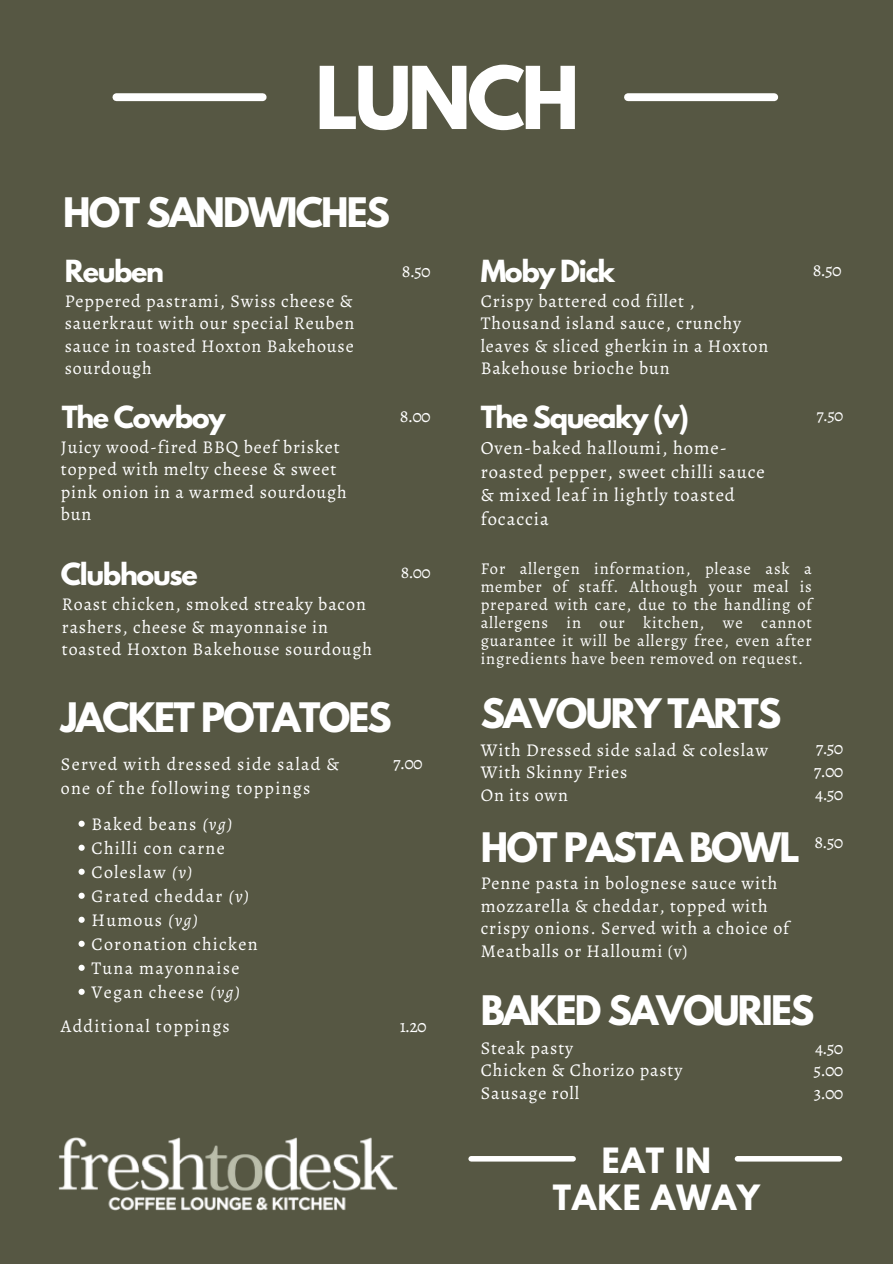
<style>
.page{position:relative;width:893px;height:1264px;background:#fff}
.page>*{position:absolute;margin:0;border:0;box-sizing:border-box;transform-origin:0 0}
.t1{font:700 76.65px "League Spartan";letter-spacing:-.05em;color:#fff}
.t2{font:700 36px "League Spartan";letter-spacing:-.05em;color:#fff}
.t3{font:700 30.9px "League Spartan";letter-spacing:.035em;color:#fff}
.t4{font:700 27px "League Spartan";letter-spacing:-.05em;color:#fff}
.t5{font:18.6px/23.7px "Alegreya";letter-spacing:.05em;color:#fff}
.t6{font:18px/22.5px "Alegreya";letter-spacing:.05em;color:#fff}
.t7{font:18px/24px "Alegreya";letter-spacing:.07em;color:#fff}
.t8{font:17.4px "Alegreya";color:#fff}
.t9{font:16.5px/18px "Alegreya";letter-spacing:.05em;color:#fff;text-align:justify}
.s1{font-style:italic}
</style>
<div class="page">
<div style="left:0;top:0;width:892px;height:1263px;background:#565743"></div>
<div style="left:628px;top:93px;width:146px;height:8px;background:#fff"></div>
<div style="left:116px;top:93px;width:147px;height:8px;background:#fff"></div>
<svg style="left:78px;top:820px;width:7px;height:6px"></svg>
<svg style="left:78px;top:844px;width:7px;height:6px"></svg>
<svg style="left:78px;top:868px;width:7px;height:6px"></svg>
<svg style="left:78px;top:892px;width:7px;height:6px"></svg>
<svg style="left:78px;top:916px;width:7px;height:6px"></svg>
<svg style="left:78px;top:940px;width:7px;height:6px"></svg>
<svg style="left:78px;top:964px;width:7px;height:6px"></svg>
<svg style="left:78px;top:988px;width:7px;height:6px"></svg>
<img style="left:58px;top:1137px;width:340px;height:74px">
<div style="left:737px;top:1155px;width:102px;height:6px;background:#fff"></div>
<div style="left:471px;top:1155px;width:102px;height:6px;background:#fff"></div>
<p class="t1" style="left:315px;top:60px;width:266px">LUNCH</p>
<p class="t2" style="left:63px;top:195px;width:328px">HOT SANDWICHES</p>
<p class="t4" style="left:65px;top:257px;width:101px">Reuben</p>
<p class="t6" style="left:402px;top:260px;width:30px">8.50</p>
<p class="t4" style="left:480px;top:257px;width:136px">Moby Dick</p>
<p class="t6" style="left:480px;top:289px;width:289px">Crispy battered cod fillet ,<br>Thousand island sauce, crunchy leaves &amp; sliced gherkin in a Hoxton<br>Bakehouse brioche bun</p>
<p class="t6" style="left:65px;top:289px;width:291px;text-align:justify">Peppered pastrami, Swiss cheese &amp; sauerkraut with our special Reuben sauce in toasted Hoxton Bakehouse sourdough</p>
<p class="t4" style="left:62px;top:403px;width:165px">The Cowboy</p>
<p class="t6" style="left:61px;top:435px;width:287px">Juicy wood-fired BBQ beef brisket topped with melty cheese &amp; sweet pink onion in a warmed sourdough bun</p>
<p class="t6" style="left:400px;top:404px;width:32px">8.00</p>
<p class="t4" style="left:480px;top:403px;width:210px">The Squeaky (v)</p>
<p class="t5" style="left:480px;top:436px;width:286px">Oven-baked halloumi, home&shy;roasted pepper, sweet chilli sauce &amp; mixed leaf in lightly toasted focaccia</p>
<p class="t6" style="left:812px;top:258px;width:30px">8.50</p>
<p class="t8" style="left:816px;top:403px;width:28px">7.50</p>
<p class="t4" style="left:61px;top:560px;width:138px">Clubhouse</p>
<p class="t6" style="left:62px;top:592px;width:312px">Roast chicken, smoked streaky bacon rashers, cheese &amp; mayonnaise in toasted Hoxton Bakehouse sourdough</p>
<p class="t8" style="left:401px;top:560px;width:31px">8.00</p>
<p class="t2" style="left:61px;top:699px;width:332px">JACKET POTATOES</p>
<p class="t7" style="left:61px;top:751px;width:279px">Served with dressed side salad &amp; one of the following toppings</p>
<p class="t7" style="left:91px;top:811px;width:142px">Baked beans <span class="s1">(vg)</span></p>
<p class="t7" style="left:91px;top:835px;width:135px">Chilli con carne</p>
<p class="t7" style="left:91px;top:859px;width:103px">Coleslaw <span class="s1">(v)</span></p>
<p class="t7" style="left:91px;top:883px;width:159px">Grated cheddar <span class="s1">(v)</span></p>
<p class="t6" style="left:91px;top:908px;width:108px">Humous <span class="s1">(vg)</span></p>
<p class="t7" style="left:91px;top:931px;width:167px">Coronation chicken</p>
<p class="t7" style="left:91px;top:955px;width:149px">Tuna mayonnaise</p>
<p class="t7" style="left:91px;top:979px;width:150px">Vegan cheese <span class="s1">(vg)</span></p>
<p class="t7" style="left:61px;top:1013px;width:170px">Additional toppings</p>
<p class="t6" style="left:393px;top:751px;width:31px">7.00</p>
<p class="t6" style="left:399px;top:1014px;width:29px">1.20</p>
<p class="t9" style="left:480px;top:559px;width:332px">For allergen information, please ask a member of staff. Although your meal is prepared with care, due to the handling of allergens in our kitchen, we cannot guarantee it will be allergy free, even after ingredients have been removed on request.</p>
<p class="t2" style="left:480px;top:695px;width:302px">SAVOURY TARTS</p>
<p class="t6" style="left:480px;top:738px;width:289px">With Dressed side salad &amp; coleslaw</p>
<p class="t6" style="left:480px;top:761px;width:148px">With Skinny Fries</p>
<p class="t6" style="left:480px;top:783px;width:89px">On its own</p>
<p class="t2" style="left:480px;top:829px;width:321px">HOT PASTA BOWL</p>
<p class="t6" style="left:480px;top:871px;width:310px">Penne pasta in bolognese sauce with mozzarella &amp; cheddar, topped with crispy onions. Served with a choice of Meatballs or Halloumi (v)</p>
<p class="t6" style="left:815px;top:737px;width:29px">7.50</p>
<p class="t6" style="left:813px;top:759px;width:31px">7.00</p>
<p class="t6" style="left:815px;top:782px;width:30px">4.50</p>
<p class="t6" style="left:814px;top:830px;width:30px">8.50</p>
<p class="t2" style="left:480px;top:992px;width:335px">BAKED SAVOURIES</p>
<p class="t6" style="left:480px;top:1036px;width:94px">Steak pasty</p>
<p class="t6" style="left:480px;top:1058px;width:203px">Chicken &amp; Chorizo pasty</p>
<p class="t6" style="left:480px;top:1081px;width:100px">Sausage roll</p>
<p class="t6" style="left:815px;top:1036px;width:30px">4.50</p>
<p class="t6" style="left:813px;top:1058px;width:31px">5.00</p>
<p class="t6" style="left:813px;top:1081px;width:31px">3.00</p>
<p class="t3" style="left:601px;top:1145px;width:111px">EAT IN</p>
<p class="t3" style="left:552px;top:1182px;width:209px">TAKE AWAY</p>
</div>
